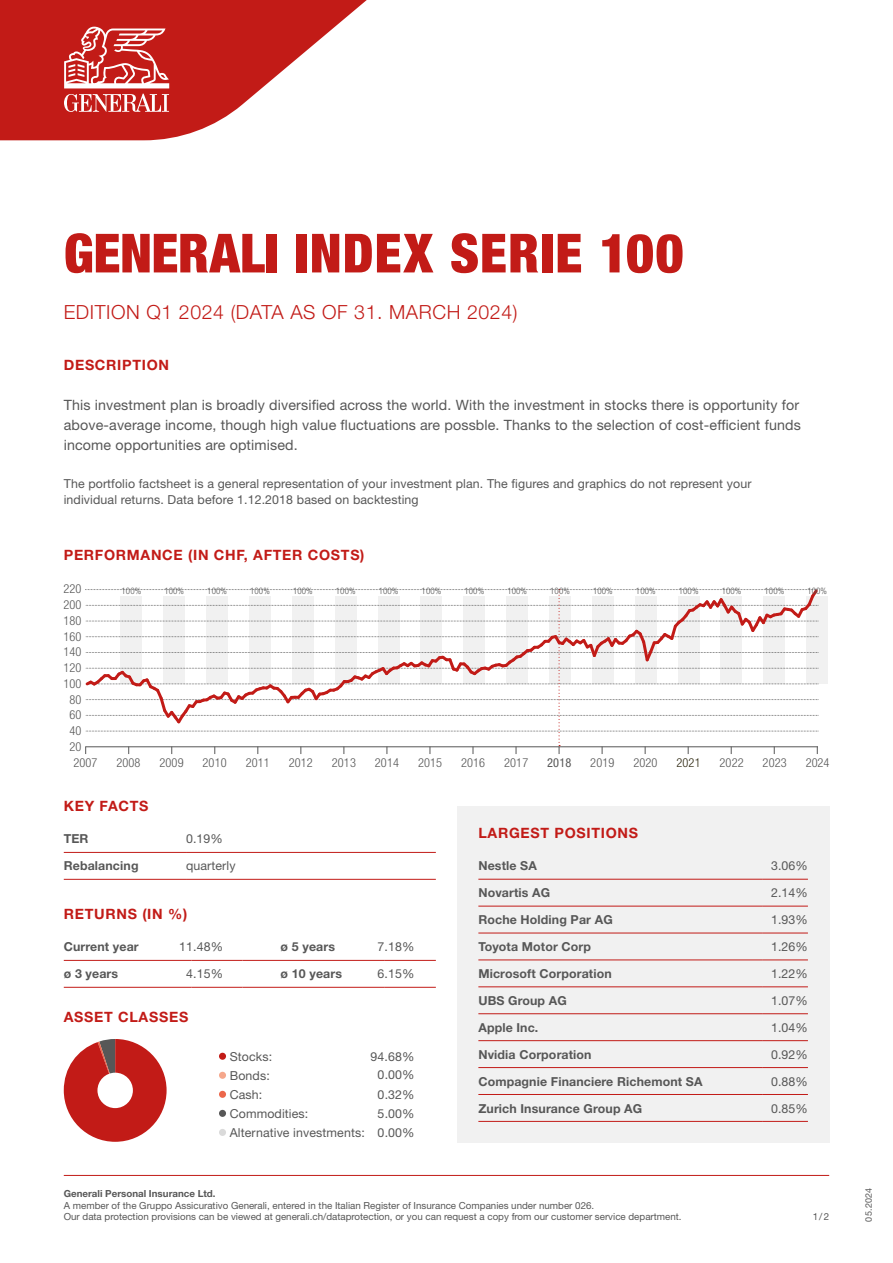
<style>
.page{position:relative;width:893px;height:1263px;background:#fff}
.page>*{position:absolute;margin:0;border:0;box-sizing:border-box;transform-origin:0 0}
.t1{font:900 condensed 54px "Helvetica Neue LT Std";letter-spacing:.015em;color:#c21b17}
.t2{font:300 19.5px "Helvetica Neue LT Std";letter-spacing:.03em;color:#c21b17}
.t3{font:14.25px/20.2px "Helvetica Neue LT Std";letter-spacing:.01em;color:#575757;text-align:justify}
.t4{font:700 14.25px "Helvetica Neue LT Std";letter-spacing:.05em;color:#c21b17}
.t5{font:12.3px/19px "Helvetica Neue LT Std";letter-spacing:.01em;color:#575757}
.t6{font:700 12.3px/26.8px "Helvetica Neue LT Std";letter-spacing:.01em;color:#575757}
.t7{font:300 condensed 12.3px "Helvetica Neue LT Std";letter-spacing:.01em;color:#575757}
.t8{font:condensed 12.3px "Helvetica Neue LT Std";color:#575757}
.t9{font:300 condensed 12.3px "Helvetica Neue LT Std";color:#2f2912}
.t10{font:9.75px/11.7px "Helvetica Neue LT Std";color:#575757}
.t11{font:700 9.75px "Helvetica Neue LT Std";color:#575757}
.t12{font:300 condensed 9px "Helvetica Neue LT Std";letter-spacing:.01em;color:#575757}
.t13{font:9px "Helvetica Neue LT Std";letter-spacing:.015em;color:#575757}
</style>
<div class="page">
<svg style="left:0;top:0;width:367px;height:140px;fill:#c21b17"></svg>
<svg style="left:64px;top:26px;width:105px;height:86px"></svg>
<div style="left:457px;top:806px;width:372px;height:337px;background:#f1f1f1"></div>
<div style="left:806px;top:596px;width:22px;height:88px;background:#f1f1f1"></div>
<svg style="left:64px;top:1039px;width:103px;height:103px"></svg>
<svg style="left:85px;top:589px;width:734px;height:165px"></svg>
<hr style="left:64px;top:1175px;width:765px;height:1px;background:#c21b17">
<hr style="left:64px;top:852px;width:122px;height:1px;background:#c21b17">
<hr style="left:186px;top:852px;width:250px;height:1px;background:#c21b17">
<hr style="left:64px;top:879px;width:122px;height:1px;background:#c21b17">
<hr style="left:186px;top:879px;width:250px;height:1px;background:#c21b17">
<hr style="left:64px;top:960px;width:127px;height:1px;background:#c21b17">
<hr style="left:191px;top:960px;width:51px;height:1px;background:#c21b17">
<hr style="left:242px;top:960px;width:143px;height:1px;background:#c21b17">
<hr style="left:385px;top:960px;width:51px;height:1px;background:#c21b17">
<hr style="left:64px;top:987px;width:127px;height:1px;background:#c21b17">
<hr style="left:191px;top:987px;width:51px;height:1px;background:#c21b17">
<hr style="left:242px;top:987px;width:143px;height:1px;background:#c21b17">
<hr style="left:385px;top:987px;width:51px;height:1px;background:#c21b17">
<div style="left:219px;top:1053px;width:7px;height:7px;background:#c21b17;border-radius:50%"></div>
<div style="left:219px;top:1072px;width:7px;height:7px;background:#f5a78c;border-radius:50%"></div>
<div style="left:219px;top:1091px;width:7px;height:7px;background:#ec674b;border-radius:50%"></div>
<div style="left:219px;top:1110px;width:7px;height:7px;background:#575757;border-radius:50%"></div>
<div style="left:219px;top:1129px;width:7px;height:7px;background:#dadada;border-radius:50%"></div>
<hr style="left:478px;top:879px;width:284px;height:1px;background:#c21b17">
<hr style="left:762px;top:879px;width:46px;height:1px;background:#c21b17">
<hr style="left:478px;top:906px;width:284px;height:1px;background:#c21b17">
<hr style="left:762px;top:906px;width:46px;height:1px;background:#c21b17">
<hr style="left:478px;top:933px;width:284px;height:1px;background:#c21b17">
<hr style="left:762px;top:933px;width:46px;height:1px;background:#c21b17">
<hr style="left:478px;top:960px;width:284px;height:1px;background:#c21b17">
<hr style="left:762px;top:960px;width:46px;height:1px;background:#c21b17">
<hr style="left:478px;top:986px;width:284px;height:1px;background:#c21b17">
<hr style="left:762px;top:986px;width:46px;height:1px;background:#c21b17">
<hr style="left:478px;top:1013px;width:284px;height:1px;background:#c21b17">
<hr style="left:762px;top:1013px;width:46px;height:1px;background:#c21b17">
<hr style="left:478px;top:1040px;width:284px;height:1px;background:#c21b17">
<hr style="left:762px;top:1040px;width:46px;height:1px;background:#c21b17">
<hr style="left:478px;top:1067px;width:284px;height:1px;background:#c21b17">
<hr style="left:762px;top:1067px;width:46px;height:1px;background:#c21b17">
<hr style="left:478px;top:1094px;width:284px;height:1px;background:#c21b17">
<hr style="left:762px;top:1094px;width:46px;height:1px;background:#c21b17">
<hr style="left:478px;top:1121px;width:284px;height:1px;background:#c21b17">
<hr style="left:762px;top:1121px;width:46px;height:1px;background:#c21b17">
<h1 class="t1" style="left:64px;top:220px;width:621px">GENERALI INDEX SERIE 100</h1>
<h2 class="t2" style="left:64px;top:300px;width:399px">AUSGABE Q1 2024 (DATEN VOM 31. MÄRZ</h2>
<h2 class="t2" style="left:64px;top:300px;width:455px">EDITION Q1 2024 (DATA AS OF 31. MARCH 2024)</h2>
<p class="t4" style="left:64px;top:356px;width:107px">DESCRIPTION</p>
<p class="t3" style="left:64px;top:395px;width:739px">This investment plan is broadly diversified across the world. With the investment in stocks there is opportunity for above-average income, though high value fluctuations are possble. Thanks to the selection of cost-efficient funds income opportunities are optimised.</p>
<p class="t5" style="left:64px;top:474px;width:689px;line-height:17px">The portfolio factsheet is a general representation of your investment plan. The figures and graphics do not represent your individual returns. Data before 1.12.2018 based on backtesting</p>
<p class="t4" style="left:64px;top:546px;width:302px">PERFORMANCE (IN CHF, AFTER COSTS)</p>
<p class="t7" style="left:64px;top:582px;width:19px">220</p>
<p class="t7" style="left:64px;top:598px;width:19px">200</p>
<p class="t7" style="left:64px;top:613px;width:19px">180</p>
<p class="t7" style="left:64px;top:629px;width:19px">160</p>
<p class="t7" style="left:64px;top:645px;width:19px">140</p>
<p class="t7" style="left:64px;top:661px;width:19px">120</p>
<p class="t7" style="left:64px;top:676px;width:19px">100</p>
<p class="t7" style="left:70px;top:692px;width:13px">80</p>
<p class="t7" style="left:70px;top:708px;width:13px">60</p>
<p class="t7" style="left:70px;top:723px;width:13px">40</p>
<p class="t7" style="left:70px;top:739px;width:13px">20</p>
<p class="t12" style="left:122px;top:586px;width:21px">100%</p>
<p class="t12" style="left:164px;top:586px;width:21px">100%</p>
<p class="t12" style="left:207px;top:586px;width:21px">100%</p>
<p class="t12" style="left:250px;top:586px;width:21px">100%</p>
<p class="t12" style="left:293px;top:586px;width:21px">100%</p>
<p class="t12" style="left:336px;top:586px;width:21px">100%</p>
<p class="t12" style="left:379px;top:586px;width:21px">100%</p>
<p class="t12" style="left:422px;top:586px;width:21px">100%</p>
<p class="t12" style="left:464px;top:586px;width:21px">100%</p>
<p class="t12" style="left:507px;top:586px;width:21px">100%</p>
<p class="t12" style="left:550px;top:586px;width:21px">100%</p>
<p class="t12" style="left:593px;top:586px;width:21px">100%</p>
<p class="t12" style="left:636px;top:586px;width:21px">100%</p>
<p class="t12" style="left:679px;top:586px;width:21px">100%</p>
<p class="t12" style="left:722px;top:586px;width:21px">100%</p>
<p class="t12" style="left:764px;top:586px;width:21px">100%</p>
<p class="t12" style="left:807px;top:586px;width:21px">100%</p>
<p class="t7" style="left:73px;top:756px;width:26px">2007</p>
<p class="t7" style="left:116px;top:756px;width:26px">2008</p>
<p class="t7" style="left:160px;top:756px;width:26px">2009</p>
<p class="t7" style="left:203px;top:756px;width:26px">2010</p>
<p class="t7" style="left:246px;top:756px;width:26px">2011</p>
<p class="t7" style="left:289px;top:756px;width:26px">2012</p>
<p class="t7" style="left:332px;top:756px;width:26px">2013</p>
<p class="t7" style="left:375px;top:756px;width:26px">2014</p>
<p class="t7" style="left:418px;top:756px;width:26px">2015</p>
<p class="t7" style="left:461px;top:756px;width:26px">2016</p>
<p class="t7" style="left:504px;top:756px;width:26px">2017</p>
<p class="t8" style="left:547px;top:756px;width:26px">2018</p>
<p class="t7" style="left:590px;top:756px;width:26px">2019</p>
<p class="t7" style="left:633px;top:756px;width:26px">2020</p>
<p class="t9" style="left:676px;top:756px;width:26px">2021</p>
<p class="t7" style="left:720px;top:756px;width:26px">2022</p>
<p class="t7" style="left:763px;top:756px;width:26px">2023</p>
<p class="t7" style="left:806px;top:756px;width:25px">2024</p>
<p class="t4" style="left:64px;top:797px;width:86px">KEY FACTS</p>
<p class="t6" style="left:64px;top:825px;width:76px">TER<br>Rebalancing</p>
<p class="t5" style="left:186px;top:829px;width:38px">0.19%</p>
<p class="t5" style="left:186px;top:856px;width:51px">quarterly</p>
<p class="t4" style="left:64px;top:905px;width:125px">RETURNS (IN %)</p>
<p class="t6" style="left:64px;top:933px;width:76px">Current year</p>
<p class="t6" style="left:281px;top:933px;width:56px">ø 5 years</p>
<p class="t6" style="left:64px;top:960px;width:56px">ø 3 years</p>
<p class="t6" style="left:281px;top:960px;width:63px">ø 10 years</p>
<p class="t4" style="left:64px;top:1008px;width:126px">ASSET CLASSES</p>
<p class="t5" style="left:179px;top:937px;width:45px">11.48%</p>
<p class="t5" style="left:186px;top:964px;width:38px">4.15%</p>
<p class="t5" style="left:378px;top:937px;width:38px">7.18%</p>
<p class="t5" style="left:378px;top:964px;width:38px">6.15%</p>
<p class="t5" style="left:230px;top:1046px;width:137px">Stocks:<br>Bonds:<br>Cash:<br>Commodities:<br>Alternative investments:</p>
<p class="t5" style="left:371px;top:1046px;width:45px">94.68%</p>
<p class="t5" style="left:378px;top:1065px;width:38px;text-align:justify">0.00% 0.32% 5.00% 0.00%</p>
<p class="t4" style="left:478px;top:824px;width:161px">LARGEST POSITIONS</p>
<p class="t6" style="left:478px;top:852px;width:60px">Nestle SA</p>
<p class="t5" style="left:771px;top:856px;width:38px">3.06%</p>
<p class="t6" style="left:478px;top:879px;width:73px">Novartis AG</p>
<p class="t5" style="left:771px;top:883px;width:38px">2.14%</p>
<p class="t6" style="left:478px;top:906px;width:136px">Roche Holding Par AG</p>
<p class="t5" style="left:771px;top:910px;width:38px">1.93%</p>
<p class="t6" style="left:478px;top:933px;width:114px">Toyota Motor Corp</p>
<p class="t5" style="left:771px;top:937px;width:38px">1.26%</p>
<p class="t6" style="left:478px;top:960px;width:135px">Microsoft Corporation</p>
<p class="t5" style="left:771px;top:964px;width:38px">1.22%</p>
<p class="t6" style="left:478px;top:987px;width:90px">UBS Group AG</p>
<p class="t5" style="left:771px;top:991px;width:38px">1.07%</p>
<p class="t6" style="left:478px;top:1014px;width:61px">Apple Inc.</p>
<p class="t5" style="left:771px;top:1018px;width:38px">1.04%</p>
<p class="t6" style="left:478px;top:1041px;width:115px">Nvidia Corporation</p>
<p class="t5" style="left:771px;top:1045px;width:38px">0.92%</p>
<p class="t6" style="left:478px;top:1068px;width:226px">Compagnie Financiere Richemont SA</p>
<p class="t5" style="left:771px;top:1072px;width:38px">0.88%</p>
<p class="t6" style="left:478px;top:1095px;width:165px">Zurich Insurance Group AG</p>
<p class="t5" style="left:771px;top:1099px;width:38px">0.85%</p>
<p class="t11" style="left:64px;top:1187px;width:153px">Generali Personal Insurance Ltd.</p>
<p class="t10" style="left:64px;top:1199px;width:619px">A member of the Gruppo Assicurativo Generali, entered in the Italian Register of Insurance Companies under number 026.<br>Our data protection provisions can be viewed at generali.ch/dataprotection, or you can request a copy from our customer service department.</p>
<p class="t10" style="left:813px;top:1211px;width:18px">1/2</p>
<p class="t13" style="left:863px;top:1221px;width:35px;rotate:-90deg">05.2024</p>
</div>
